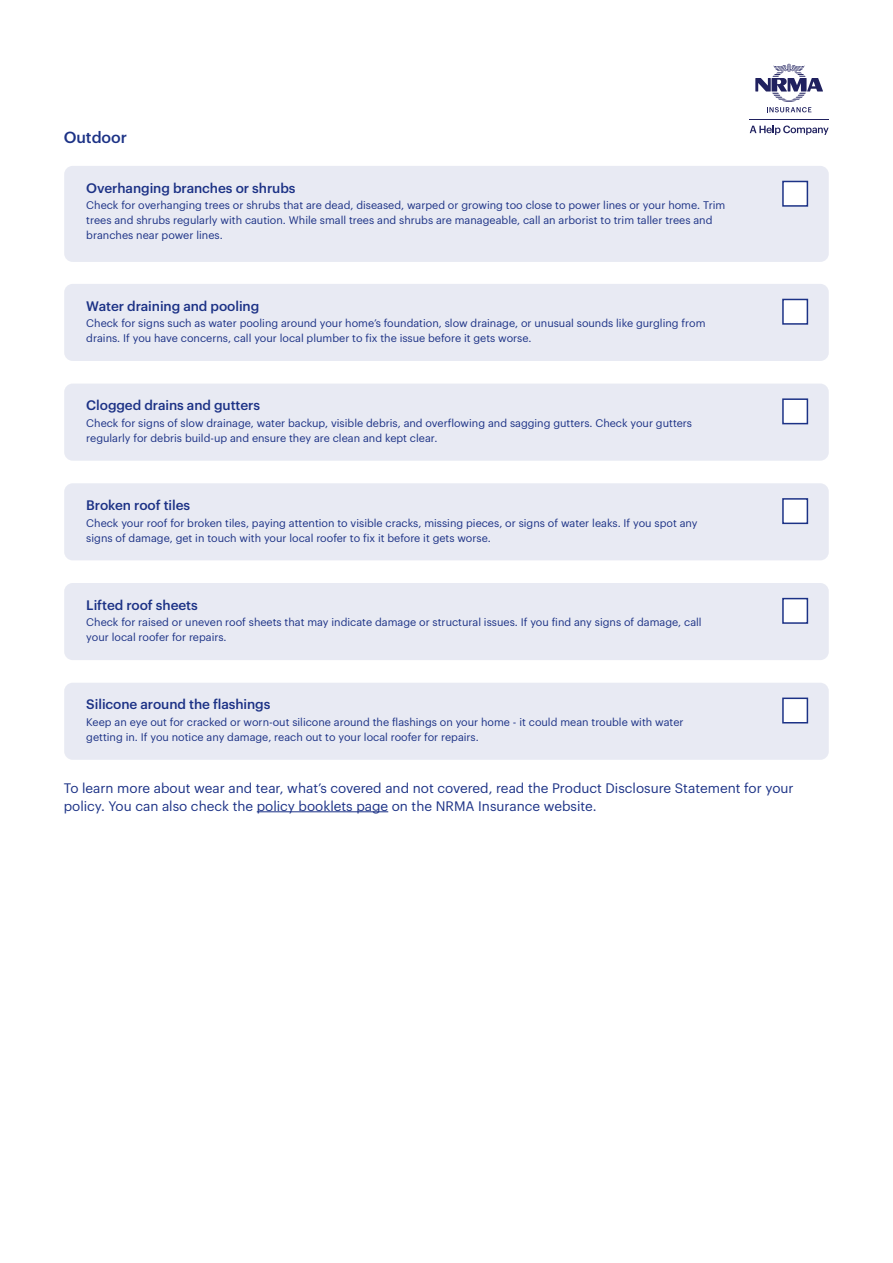
<style>
.page{position:relative;width:893px;height:1263px;background:#fff}
.page>*{position:absolute;margin:0;border:0;box-sizing:border-box;transform-origin:0 0}
.t1{font:500 15.75px "Graphik";letter-spacing:-.005em;color:#1c3286}
.t2{font:13.5px/17.2px "Graphik";color:#1c3286}
.t3{font:500 13.5px "Graphik";letter-spacing:-.005em;color:#1c3286}
.t4{font:10.8px/15px "Graphik";color:#1c3286}
</style>
<div class="page">
<div style="left:64px;top:284px;width:765px;height:77px;background:#e8eaf3;border-radius:9px"></div>
<div style="left:782px;top:299px;width:26px;height:26px;background:#fff;border:2px solid #1c3286"></div>
<div style="left:64px;top:384px;width:765px;height:77px;background:#e8eaf3;border-radius:9px"></div>
<div style="left:782px;top:398px;width:26px;height:26px;background:#fff;border:2px solid #1c3286"></div>
<div style="left:64px;top:483px;width:765px;height:77px;background:#e8eaf3;border-radius:9px"></div>
<div style="left:782px;top:498px;width:26px;height:26px;background:#fff;border:2px solid #1c3286"></div>
<div style="left:64px;top:583px;width:765px;height:77px;background:#e8eaf3;border-radius:9px"></div>
<div style="left:782px;top:598px;width:26px;height:26px;background:#fff;border:2px solid #1c3286"></div>
<div style="left:64px;top:683px;width:765px;height:77px;background:#e8eaf3;border-radius:9px"></div>
<div style="left:782px;top:697px;width:26px;height:26px;background:#fff;border:2px solid #1c3286"></div>
<div style="left:64px;top:166px;width:765px;height:96px;background:#e8eaf3;border-radius:9px"></div>
<div style="left:782px;top:181px;width:26px;height:26px;background:#fff;border:2px solid #1c3286"></div>
<hr style="left:257px;top:811px;width:131px;height:1px;background:#1c3286">
<svg style="left:755px;top:64px;width:68px;height:48px"></svg>
<hr style="left:750px;top:119px;width:79px;height:1px;background:#20215f">
<svg style="left:750px;top:125px;width:79px;height:10px"></svg>
<p class="t1" style="left:64px;top:126px;width:65px">Outdoor</p>
<p class="t3" style="left:86px;top:177px;width:211px">Overhanging branches or shrubs</p>
<p class="t4" style="left:86px;top:197px;width:641px">Check for overhanging trees or shrubs that are dead, diseased, warped or growing too close to power lines or your home. Trim trees and shrubs regularly with caution. While small trees and shrubs are manageable, call an arborist to trim taller trees and branches near power lines.</p>
<p class="t3" style="left:86px;top:295px;width:174px">Water draining and pooling</p>
<p class="t4" style="left:86px;top:315px;width:621px">Check for signs such as water pooling around your home’s foundation, slow drainage, or unusual sounds like gurgling from drains. If you have concerns, call your local plumber to fix the issue before it gets worse.</p>
<p class="t3" style="left:86px;top:395px;width:175px">Clogged drains and gutters</p>
<p class="t4" style="left:86px;top:415px;width:607px">Check for signs of slow drainage, water backup, visible debris, and overflowing and sagging gutters. Check your gutters regularly for debris build-up and ensure they are clean and kept clear.</p>
<p class="t3" style="left:86px;top:495px;width:105px">Broken roof tiles</p>
<p class="t4" style="left:86px;top:514px;width:613px">Check your roof for broken tiles, paying attention to visible cracks, missing pieces, or signs of water leaks. If you spot any signs of damage, get in touch with your local roofer to fix it before it gets worse.</p>
<p class="t3" style="left:86px;top:595px;width:113px">Lifted roof sheets</p>
<p class="t4" style="left:86px;top:614px;width:617px">Check for raised or uneven roof sheets that may indicate damage or structural issues. If you find any signs of damage, call your local roofer for repairs.</p>
<p class="t3" style="left:86px;top:694px;width:186px">Silicone around the flashings</p>
<p class="t4" style="left:86px;top:714px;width:599px">Keep an eye out for cracked or worn-out silicone around the flashings on your home - it could mean trouble with water getting in. If you notice any damage, reach out to your local roofer for repairs.</p>
<p class="t2" style="left:64px;top:779px;width:731px">To learn more about wear and tear, what’s covered and not covered, read the Product Disclosure Statement for your policy. You can also check the policy booklets page on the NRMA Insurance website.</p>
</div>
